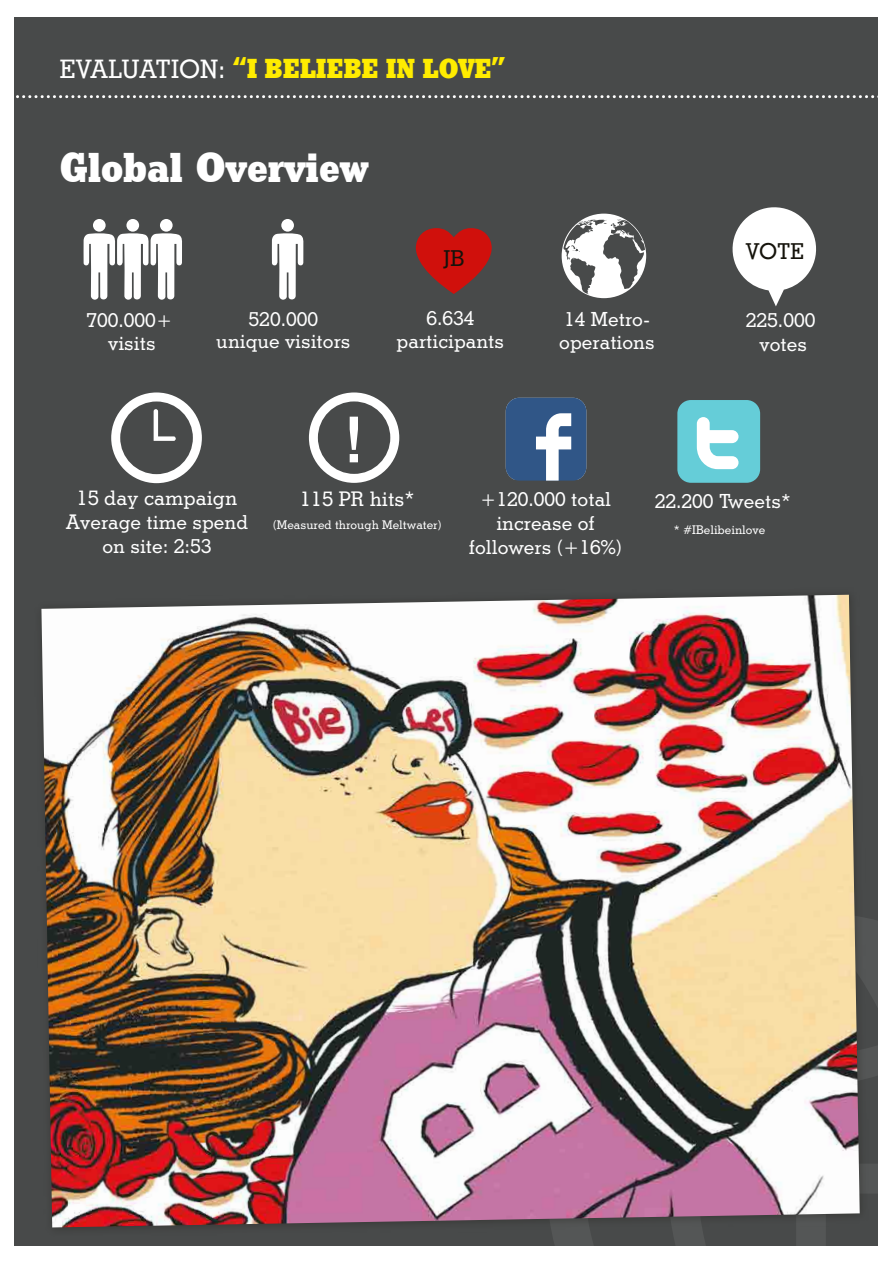
<style>
.page{position:relative;width:893px;height:1263px;background:#fff}
.page>*{position:absolute;margin:0;border:0;box-sizing:border-box;transform-origin:0 0}
.t1{font:800 40.5px "Stymie BT";color:#fff}
.t2{font:900 28.5px "Stymie T";color:#ffec00}
.t3{font:500 21.9px "Stymie BT";color:#15130b}
.t4{font:500 20.25px "Stymie BT";color:#fff}
.t5{font:500 19.5px/22.8px "Stymie BT";color:#fff;text-align:center}
.t6{font:500 12px "Stymie BT";color:#fff}
.s1{font-family:"Stymie BT";font-weight:500;font-size:25.5px;color:#fff}
.s2{font-size:20.25px}
</style>
<div class="page">
<div style="left:15px;top:17px;width:863px;height:1229px;background:#484a4a"></div>
<svg style="left:553px;top:919px;width:325px;height:327px"></svg>
<div style="left:93px;top:219px;width:13px;height:13px;background:#fff;border-radius:50%"></div>
<div style="left:126px;top:219px;width:13px;height:13px;background:#fff;border-radius:50%"></div>
<svg style="left:83px;top:233px;width:99px;height:67px"></svg>
<div style="left:160px;top:219px;width:13px;height:13px;background:#fff;border-radius:50%"></div>
<svg style="left:562px;top:214px;width:84px;height:84px"></svg>
<svg style="left:111px;top:392px;width:91px;height:91px"></svg>
<svg style="left:506px;top:398px;width:80px;height:83px;background:#57759c"></svg>
<svg style="left:14px;top:95px;width:864px;height:3px"></svg>
<svg style="left:732px;top:207px;width:84px;height:99px"></svg>
<svg style="left:272px;top:233px;width:32px;height:67px"></svg>
<div style="left:281px;top:219px;width:13px;height:13px;background:#fff;border-radius:50%"></div>
<svg style="left:416px;top:228px;width:76px;height:66px"></svg>
<svg style="left:309px;top:392px;width:90px;height:91px"></svg>
<div style="left:677px;top:400px;width:83px;height:83px;background:#65cdd8;border-radius:14px"></div>
<svg style="left:697px;top:417px;width:41px;height:52px"></svg>
<div style="left:34px;top:587px;width:835px;height:649px;background:#484a4a"></div>
<img style="left:41px;top:595px;width:819px;height:632px">
<h2 class="t2" style="left:60px;top:52px;width:447px"><span class="s1">Evaluation:</span> “I BELIEBE IN LOVE”</h2>
<h1 class="t1" style="left:60px;top:142px;width:310px">Global Overview</h1>
<p class="t3" style="left:443px;top:245px;width:23px">JB</p>
<p class="t3" style="left:745px;top:238px;width:60px">VOTE</p>
<p class="t5" style="left:397px;top:307px;width:109px">6.634 participants</p>
<p class="t5" style="left:216px;top:307px;width:136px">520.000 unique visitors</p>
<p class="t5" style="left:746px;top:308px;width:71px;line-height:24px">225.000 votes</p>
<p class="t5" style="left:86px;top:309px;width:87px">700.000+ visits</p>
<p class="t5" style="left:559px;top:308px;width:97px;text-align:left">14 Metro&shy;operations</p>
<p class="t4" style="left:77px;top:486px;width:162px">15 day campaign</p>
<p class="t5" style="left:66px;top:510px;width:184px;line-height:24px"><span class="s2">A</span>verage time spend on site: 2:53</p>
<p class="t4" style="left:300px;top:487px;width:116px">115 PR hits*</p>
<p class="t6" style="left:273px;top:518px;width:170px">(Measured through Meltwater)</p>
<p class="t5" style="left:469px;top:487px;width:155px;line-height:24px">+120.000 total increase of followers (+16%)</p>
<p class="t5" style="left:655px;top:490px;width:137px">22.200 Tweets*</p>
<p class="t6" style="left:674px;top:523px;width:93px">* #IBelibeinlove</p>
</div>
